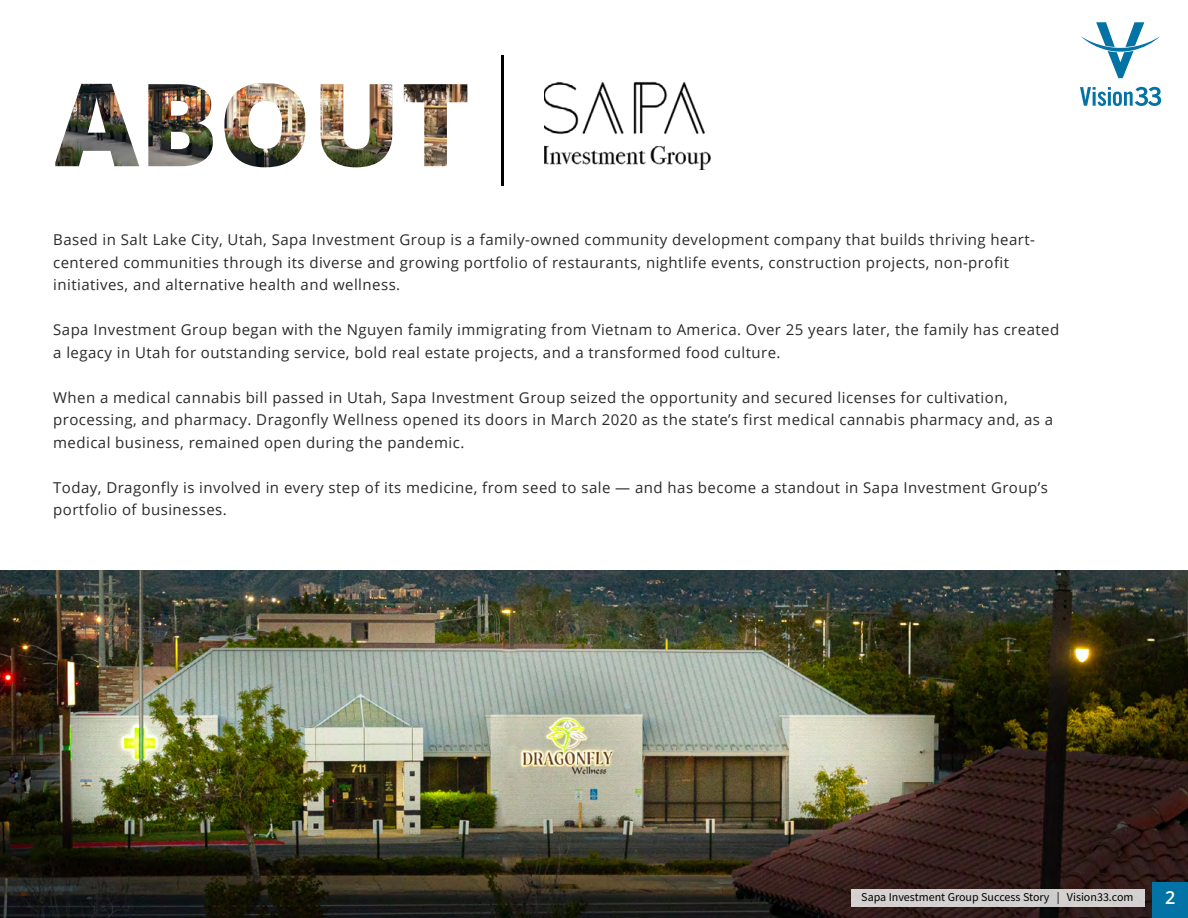
<style>
.page{position:relative;width:1188px;height:918px;background:#fff}
.page>*{position:absolute;margin:0;border:0;box-sizing:border-box;transform-origin:0 0}
.t1{font:600 18px "Open Sans";color:#fff}
.t2{font:15px/22.5px "Open Sans";letter-spacing:.03em;color:#2a2a2a}
.t3{font:12px "Source Sans Pro";color:#000}
</style>
<div class="page">
<img style="left:55px;top:83px;width:412px;height:84px">
<img style="left:0;top:570px;width:1188px;height:348px">
<svg style="left:1081px;top:22px;width:79px;height:56px"></svg>
<svg style="left:1080px;top:87px;width:81px;height:19px"></svg>
<hr style="left:501px;top:55px;width:3px;height:130px;background:#000">
<img style="left:544px;top:81px;width:167px;height:88px">
<div style="left:1152px;top:882px;width:36px;height:36px;background:#0373a6"></div>
<div style="left:851px;top:889px;width:294px;height:18px;background:#d5d1d0"></div>
<p class="t2" style="left:53px;top:228px;width:983px">Based in Salt Lake City, Utah, Sapa Investment Group is a family-owned community development company that builds thriving heart&shy;centered communities through its diverse and growing portfolio of restaurants, nightlife events, construction projects, non-profit initiatives, and alternative health and wellness.</p>
<p class="t2" style="left:53px;top:318px;width:1008px">Sapa Investment Group began with the Nguyen family immigrating from Vietnam to America. Over 25 years later, the family has created a legacy in Utah for outstanding service, bold real estate projects, and a transformed food culture.</p>
<p class="t2" style="left:53px;top:386px;width:1002px">When a medical cannabis bill passed in Utah, Sapa Investment Group seized the opportunity and secured licenses for cultivation, processing, and pharmacy. Dragonfly Wellness opened its doors in March 2020 as the state’s first medical cannabis pharmacy and, as a medical business, remained open during the pandemic.</p>
<p class="t2" style="left:53px;top:476px;width:996px">Today, Dragonfly is involved in every step of its medicine, from seed to sale — and has become a standout in Sapa Investment Group’s portfolio of businesses.</p>
<p class="t3" style="left:861px;top:889px;width:274px">Sapa Investment Group Success Story | Vision33.com</p>
<p class="t1" style="left:1165px;top:885px;width:12px">2</p>
</div>
